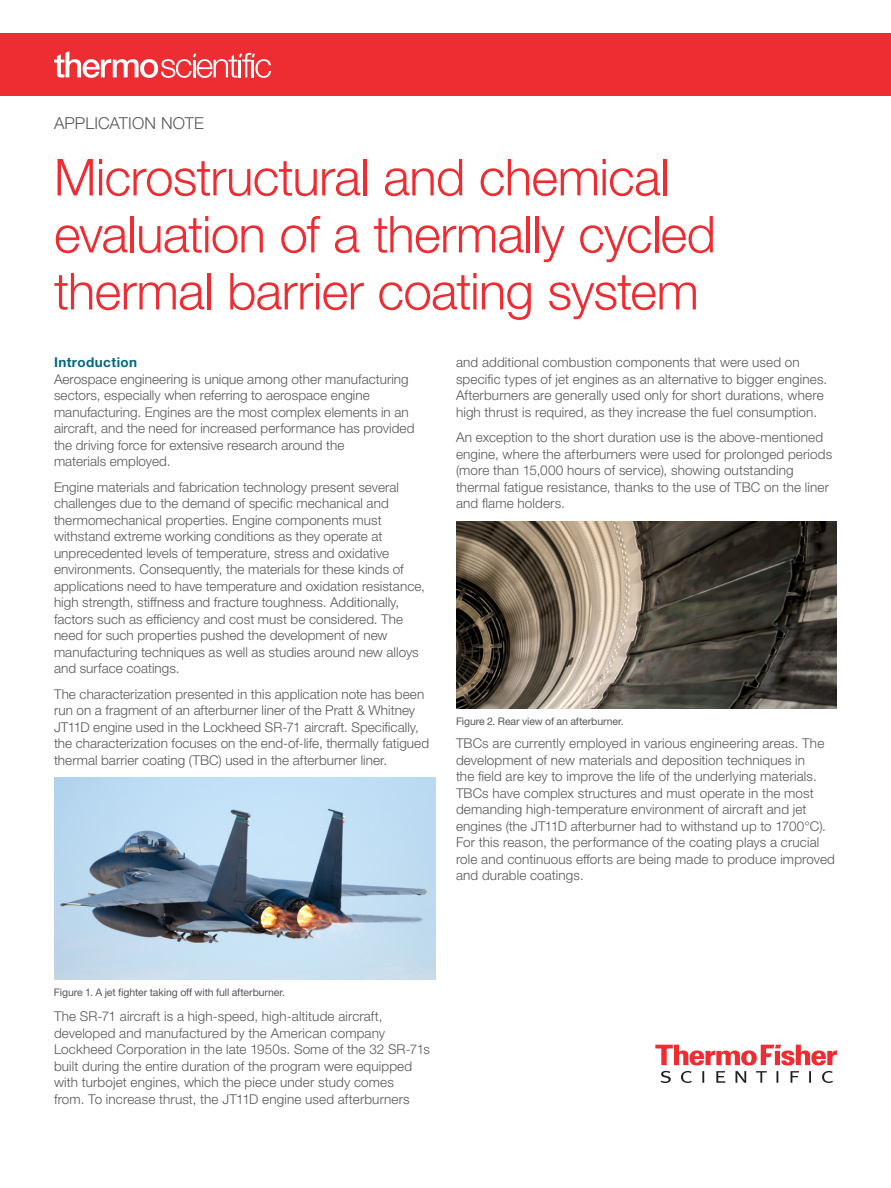
<style>
.page{position:relative;width:891px;height:1188px;background:#fff}
.page>*{position:absolute;margin:0;border:0;box-sizing:border-box;transform-origin:0 0}
.t1{font:300 51px/57px "Helvetica Neue LTW1 G";letter-spacing:-.015em;color:#ee2d33}
.t2{font:300 16.5px "Helvetica Neue LTW1 G";letter-spacing:.01em;color:#57585a}
.t3{font:300 13.5px/16.5px "Helvetica Neue LTW1 G";letter-spacing:.005em;color:#57585a}
.t4{font:700 13.5px "Helvetica Neue LTW1 G";letter-spacing:.03em;color:#00687f}
.t5{font:10.5px "Helvetica Neue LTW1 G";letter-spacing:-.01em;color:#57585a}
</style>
<div class="page">
<svg style="left:655px;top:1045px;width:182px;height:38px"></svg>
<img style="left:456px;top:522px;width:381px;height:187px">
<img style="left:54px;top:777px;width:381px;height:203px">
<div style="left:0;top:33px;width:891px;height:63px;background:#ee2d33"></div>
<svg style="left:54px;top:51px;width:217px;height:27px"></svg>
<p class="t2" style="left:54px;top:113px;width:151px">APPLICATION NOTE</p>
<h1 class="t1" style="left:54px;top:149px;width:663px">Microstructural and chemical evaluation of a thermally cycled thermal barrier coating system</h1>
<p class="t4" style="left:54px;top:354px;width:85px">Introduction</p>
<p class="t3" style="left:54px;top:371px;width:362px">Aerospace engineering is unique among other manufacturing sectors, especially when referring to aerospace engine manufacturing. Engines are the most complex elements in an aircraft, and the need for increased performance has provided the driving force for extensive research around the<br>materials employed.</p>
<p class="t3" style="left:54px;top:479px;width:373px">Engine materials and fabrication technology present several challenges due to the demand of specific mechanical and thermomechanical properties. Engine components must withstand extreme working conditions as they operate at unprecedented levels of temperature, stress and oxidative environments. Consequently, the materials for these kinds of applications need to have temperature and oxidation resistance, high strength, stiffness and fracture toughness. Additionally, factors such as efficiency and cost must be considered. The need for such properties pushed the development of new manufacturing techniques as well as studies around new alloys and surface coatings.</p>
<p class="t3" style="left:54px;top:686px;width:377px">The characterization presented in this application note has been run on a fragment of an afterburner liner of the Pratt &amp; Whitney JT11D engine used in the Lockheed SR-71 aircraft. Specifically, the characterization focuses on the end-of-life, thermally fatigued thermal barrier coating (TBC) used in the afterburner liner.</p>
<p class="t3" style="left:456px;top:354px;width:373px">and additional combustion components that were used on specific types of jet engines as an alternative to bigger engines.<br>Afterburners are generally used only for short durations, where high thrust is required, as they increase the fuel consumption.</p>
<p class="t3" style="left:456px;top:429px;width:378px">An exception to the short duration use is the above-mentioned engine, where the afterburners were used for prolonged periods (more than 15,000 hours of service), showing outstanding thermal fatigue resistance, thanks to the use of TBC on the liner and flame holders.</p>
<p class="t5" style="left:456px;top:715px;width:169px">Figure 2. Rear view of an afterburner.</p>
<p class="t3" style="left:456px;top:735px;width:381px">TBCs are currently employed in various engineering areas. The development of new materials and deposition techniques in<br>the field are key to improve the life of the underlying materials.<br>TBCs have complex structures and must operate in the most demanding high-temperature environment of aircraft and jet engines (the JT11D afterburner had to withstand up to 1700°C).<br>For this reason, the performance of the coating plays a crucial role and continuous efforts are being made to produce improved and durable coatings.</p>
<p class="t5" style="left:54px;top:985px;width:233px">Figure 1. A jet fighter taking off with full afterburner.</p>
<p class="t3" style="left:54px;top:1008px;width:377px">The SR-71 aircraft is a high-speed, high-altitude aircraft, developed and manufactured by the American company Lockheed Corporation in the late 1950s. Some of the 32 SR-71s built during the entire duration of the program were equipped with turbojet engines, which the piece under study comes<br>from. To increase thrust, the JT11D engine used afterburners</p>
</div>
